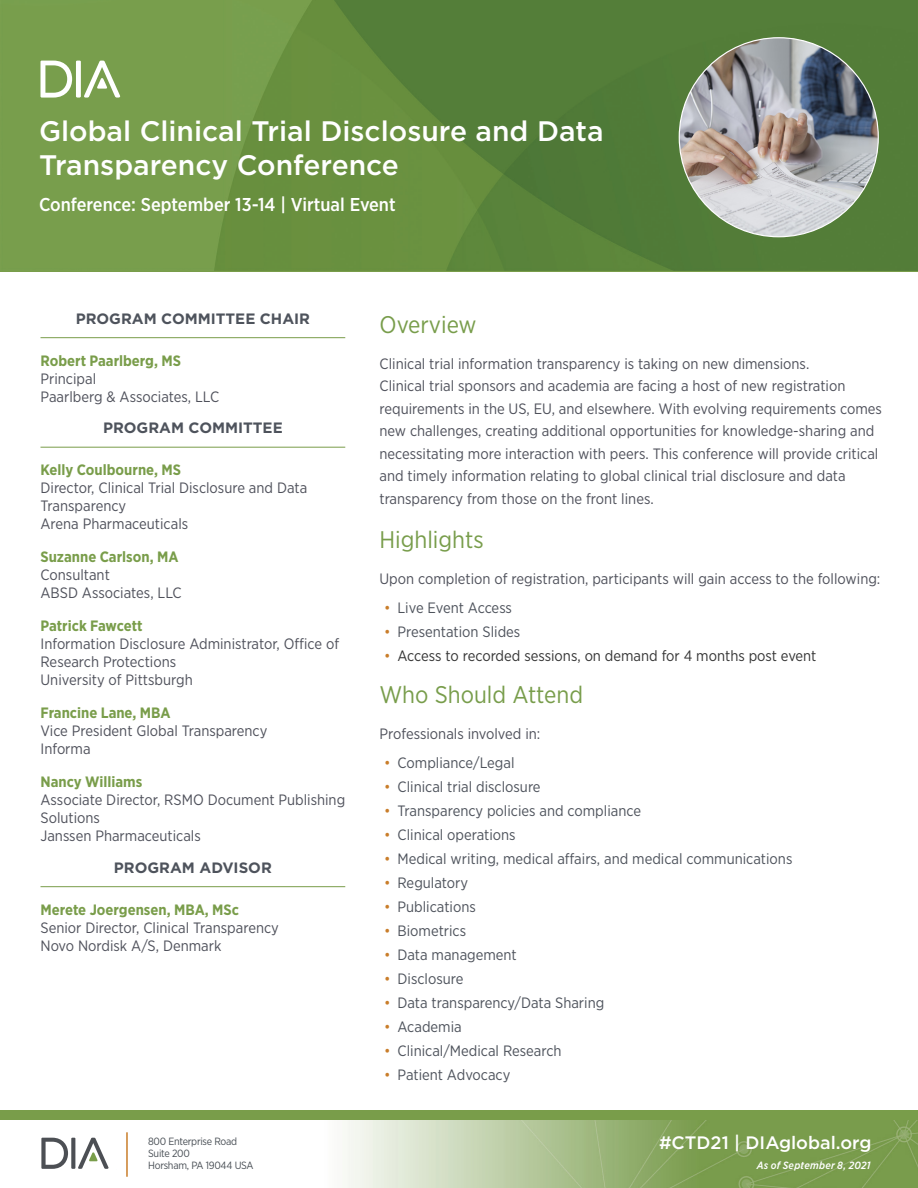
<style>
.page{position:relative;width:918px;height:1188px;background:#fff}
.page>*{position:absolute;margin:0;border:0;box-sizing:border-box;transform-origin:0 0}
.cover_title{font:500 28.2px/33.9px "Gotham";color:#fff}
.cover_h1{font:24px "Gotham Narrow";color:#789d4b}
.cover_subtitle{font:500 18.6px "Gotham Narrow";color:#fff}
.cover_footer_-_hasht{font:500 18px "Gotham";color:#fff}
.body{font:15px/22.5px "Gotham Narrow";color:#4f515b}
.cover_titles{font:15px/18px "Gotham Narrow";color:#4f515b}
.t1{font:15px "Gotham Narrow";color:#4e535c}
.cover_names{font:700 15px "Gotham Narrow";color:#799d4a}
.t2{font:15px "Gotham Narrow";color:#353535}
.cover_chairs{font:700 15px "Gotham";color:#4e535c}
.t3{font:10.5px/12px "Gotham Narrow";letter-spacing:-.025em;color:#494f55}
.cover_footer_-_rev_d{font:italic 500 10.5px "Gotham Narrow";letter-spacing:.02em;color:#fff}
.s1{color:#c97d2a}
</style>
<div class="page">
<img style="left:0;top:0;width:918px;height:270px">
<svg style="left:41px;top:61px;width:79px;height:37px"></svg>
<img style="left:0;top:1119px;width:918px;height:69px">
<div style="left:0;top:1110px;width:918px;height:9px;background:#799d4a"></div>
<svg style="left:78px;top:1138px;width:31px;height:31px"></svg>
<svg style="left:71px;top:1138px;width:4px;height:31px"></svg>
<svg style="left:41px;top:1138px;width:27px;height:31px"></svg>
<hr style="left:126px;top:1132px;width:2px;height:45px;background:#c97d2a">
<img style="left:679px;top:38px;width:199px;height:199px;border-radius:100px">
<hr style="left:40px;top:337px;width:305px;height:1px;background:#799d4a">
<hr style="left:40px;top:447px;width:305px;height:1px;background:#799d4a">
<hr style="left:40px;top:886px;width:305px;height:1px;background:#799d4a">
<p class="cover_title" style="left:39px;top:114px;width:566px">Global Clinical Trial Disclosure and Data<br>Transparency Conference</p>
<p class="cover_subtitle" style="left:39px;top:193px;width:358px">Conference: September 13-14 | Virtual Event</p>
<p class="cover_chairs" style="left:76px;top:309px;width:236px">PROGRAM COMMITTEE CHAIR</p>
<p class="cover_names" style="left:40px;top:351px;width:142px">Robert Paarlberg, MS</p>
<p class="cover_titles" style="left:40px;top:369px;width:57px">Principal</p>
<p class="cover_titles" style="left:40px;top:387px;width:180px">Paarlberg &amp; Associates, LLC</p>
<p class="cover_chairs" style="left:103px;top:418px;width:181px">PROGRAM COMMITTEE</p>
<p class="cover_names" style="left:40px;top:461px;width:142px">Kelly Coulbourne, MS</p>
<p class="cover_titles" style="left:40px;top:479px;width:268px">Director, Clinical Trial Disclosure and Data<br>Transparency</p>
<p class="cover_titles" style="left:40px;top:515px;width:149px">Arena Pharmaceuticals</p>
<p class="cover_names" style="left:40px;top:548px;width:139px">Suzanne Carlson, MA</p>
<p class="cover_titles" style="left:40px;top:566px;width:71px">Consultant</p>
<p class="cover_titles" style="left:40px;top:584px;width:143px">ABSD Associates, LLC</p>
<p class="cover_names" style="left:40px;top:617px;width:104px">Patrick Fawcett</p>
<p class="cover_titles" style="left:40px;top:635px;width:300px">Information Disclosure Administrator, Office of<br>Research Protections</p>
<p class="cover_titles" style="left:40px;top:671px;width:154px">University of Pittsburgh</p>
<p class="cover_names" style="left:40px;top:704px;width:132px">Francine Lane, MBA</p>
<p class="cover_titles" style="left:40px;top:722px;width:228px">Vice President Global Transparency<br>Informa</p>
<p class="cover_names" style="left:40px;top:773px;width:103px">Nancy Williams</p>
<p class="cover_titles" style="left:40px;top:791px;width:306px">Associate Director, RSMO Document Publishing<br>Solutions</p>
<p class="cover_titles" style="left:40px;top:827px;width:162px">Janssen Pharmaceuticals</p>
<p class="cover_chairs" style="left:114px;top:858px;width:159px">PROGRAM ADVISOR</p>
<p class="cover_names" style="left:40px;top:900px;width:200px">Merete Joergensen, MBA, MSc</p>
<p class="cover_titles" style="left:40px;top:918px;width:240px">Senior Director, Clinical Transparency</p>
<p class="cover_titles" style="left:40px;top:936px;width:182px">Novo Nordisk A/S, Denmark</p>
<p class="cover_h1" style="left:380px;top:309px;width:99px">Overview</p>
<p class="body" style="left:380px;top:352px;width:504px">Clinical trial information transparency is taking on new dimensions.<br>Clinical trial sponsors and academia are facing a host of new registration requirements in the US, EU, and elsewhere. With evolving requirements comes new challenges, creating additional opportunities for knowledge-sharing and necessitating more interaction with peers. This conference will provide critical and timely information relating to global clinical trial disclosure and data transparency from those on the front lines.</p>
<p class="cover_h1" style="left:380px;top:525px;width:106px">Highlights</p>
<p class="body" style="left:380px;top:567px;width:502px">Upon completion of registration, participants will gain access to the following:</p>
<p class="t1" style="left:384px;top:599px;width:130px"><span class="s1">•</span> Live Event Access</p>
<p class="t1" style="left:384px;top:623px;width:138px"><span class="s1">•</span> Presentation Slides</p>
<p class="t2" style="left:384px;top:647px;width:434px"><span class="s1">•</span> Access to recorded sessions, on demand for 4 months post event</p>
<p class="cover_h1" style="left:380px;top:680px;width:205px">Who Should Attend</p>
<p class="body" style="left:380px;top:722px;width:162px">Professionals involved in:</p>
<p class="t1" style="left:384px;top:754px;width:132px"><span class="s1">•</span> Compliance/Legal</p>
<p class="t1" style="left:384px;top:778px;width:158px"><span class="s1">•</span> Clinical trial disclosure</p>
<p class="t1" style="left:384px;top:802px;width:259px"><span class="s1">•</span> Transparency policies and compliance</p>
<p class="t1" style="left:384px;top:826px;width:133px"><span class="s1">•</span> Clinical operations</p>
<p class="t1" style="left:384px;top:850px;width:410px"><span class="s1">•</span> Medical writing, medical affairs, and medical communications</p>
<p class="t1" style="left:384px;top:874px;width:86px"><span class="s1">•</span> Regulatory</p>
<p class="t1" style="left:384px;top:898px;width:93px"><span class="s1">•</span> Publications</p>
<p class="t1" style="left:384px;top:922px;width:84px"><span class="s1">•</span> Biometrics</p>
<p class="t1" style="left:384px;top:946px;width:134px"><span class="s1">•</span> Data management</p>
<p class="t1" style="left:384px;top:970px;width:81px"><span class="s1">•</span> Disclosure</p>
<p class="t1" style="left:384px;top:994px;width:222px"><span class="s1">•</span> Data transparency/Data Sharing</p>
<p class="t1" style="left:384px;top:1018px;width:79px"><span class="s1">•</span> Academia</p>
<p class="t1" style="left:384px;top:1042px;width:179px"><span class="s1">•</span> Clinical/Medical Research</p>
<p class="t1" style="left:384px;top:1066px;width:128px"><span class="s1">•</span> Patient Advocacy</p>
<p class="t3" style="left:148px;top:1135px;width:90px">800 Enterprise Road</p>
<p class="cover_footer_-_hasht" style="left:659px;top:1131px;width:214px">#CTD21 | DIAglobal.org</p>
<p class="t3" style="left:148px;top:1147px;width:107px">Suite 200<br>Horsham, PA 19044 USA</p>
<p class="cover_footer_-_rev_d" style="left:757px;top:1159px;width:115px">As of September 8, 2021</p>
</div>
